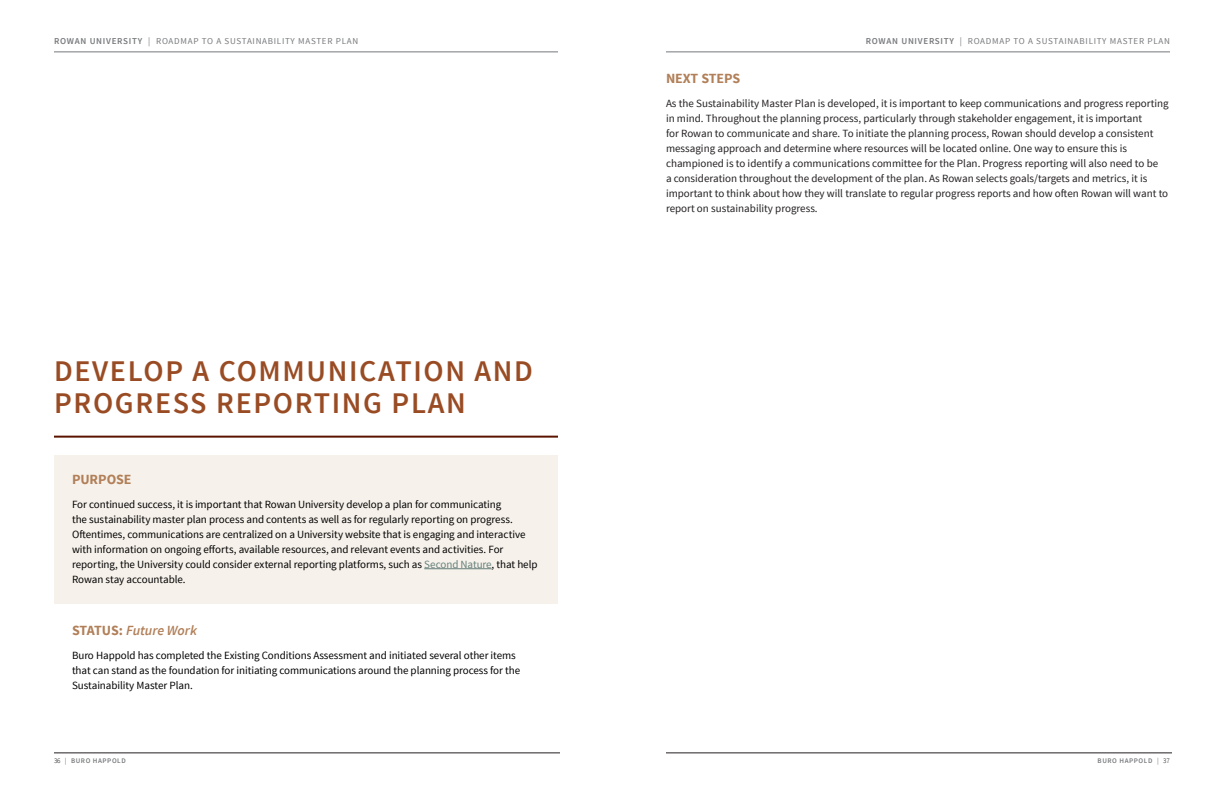
<style>
.page{position:relative;width:1224px;height:792px;background:#fff}
.page>*{position:absolute;margin:0;border:0;box-sizing:border-box;transform-origin:0 0}
.Head{font:600 30px "Source Sans Pro";letter-spacing:.055em;color:#994c24}
.Subhead{font:italic 600 14px "Source Sans Pro";letter-spacing:-.005em;color:#b17f58}
.Subhead-2{font:700 14px "Source Sans Pro";color:#b17f58}
.t1{font:11px/15px "Source Sans Pro";color:#231f20}
.Purpose_Blurb{font:11px/15px "Source Sans Pro";letter-spacing:-.005em;color:#000}
.t2{font:9px "Source Sans Pro";letter-spacing:.08em;color:#76787b}
.t3{font:600 7px "Source Sans Pro";letter-spacing:.08em;color:#76787b}
.s1{font-weight:600}
.s2{color:#657f7b}
.s3{font-weight:700;font-style:normal}
.s4{font-weight:300;color:#000}
.s5{font-weight:400}
</style>
<div class="page">
<hr style="left:54px;top:52px;width:504px;height:1px;background:#76787b">
<hr style="left:666px;top:52px;width:504px;height:1px;background:#76787b">
<hr style="left:666px;top:753px;width:506px;height:1px;background:#231f20">
<hr style="left:54px;top:753px;width:506px;height:1px;background:#231f20">
<hr style="left:54px;top:436px;width:504px;height:2px;background:#5b1300">
<div style="left:54px;top:455px;width:504px;height:149px;background:#f6f1ea"></div>
<hr style="left:424px;top:568px;width:68px;height:1px;background:#657f7b">
<p class="t2" style="left:54px;top:36px;width:306px"><span class="s1">ROWAN UNIVERSITY</span> | ROADMAP TO A SUSTAINABILITY MASTER PLAN</p>
<p class="t2" style="left:866px;top:36px;width:306px"><span class="s1">ROWAN UNIVERSITY</span> | ROADMAP TO A SUSTAINABILITY MASTER PLAN</p>
<p class="Head" style="left:54px;top:352px;width:481px">DEVELOP A COMMUNICATION AND</p>
<p class="Head" style="left:54px;top:384px;width:413px">PROGRESS REPORTING PLAN</p>
<p class="Subhead-2" style="left:72px;top:470px;width:61px">PURPOSE</p>
<p class="Purpose_Blurb" style="left:72px;top:497px;width:467px">For continued success, it is important that Rowan University develop a plan for communicating<br>the sustainability master plan process and contents as well as for regularly reporting on progress.<br>Oftentimes, communications are centralized on a University website that is engaging and interactive with information on ongoing efforts, available resources, and relevant events and activities. For reporting, the University could consider external reporting platforms, such as <span class="s2">Second Nature</span>, that help Rowan stay accountable.</p>
<p class="Subhead" style="left:72px;top:621px;width:127px"><span class="s3">STATUS:</span> Future Work</p>
<p class="Purpose_Blurb" style="left:72px;top:648px;width:450px">Buro Happold has completed the Existing Conditions Assessment and initiated several other items that can stand as the foundation for initiating communications around the planning process for the<br>Sustainability Master Plan.</p>
<p class="Subhead-2" style="left:666px;top:69px;width:76px">NEXT STEPS</p>
<p class="t1" style="left:666px;top:96px;width:504px">As the Sustainability Master Plan is developed, it is important to keep communications and progress reporting in mind. Throughout the planning process, particularly through stakeholder engagement, it is important<br>for Rowan to communicate and share. To initiate the planning process, Rowan should develop a consistent messaging approach and determine where resources will be located online. One way to ensure this is championed is to identify a communications committee for the Plan. Progress reporting will also need to be<br>a consideration throughout the development of the plan. As Rowan selects goals/targets and metrics, it is important to think about how they will translate to regular progress reports and how often Rowan will want to report on sustainability progress.</p>
<p class="t3" style="left:54px;top:757px;width:73px"><span class="s4">36</span> <span class="s5">|</span> BURO HAPPOLD</p>
<p class="t3" style="left:1098px;top:757px;width:74px">BURO HAPPOLD <span class="s5">|</span> <span class="s4">37</span></p>
</div>
